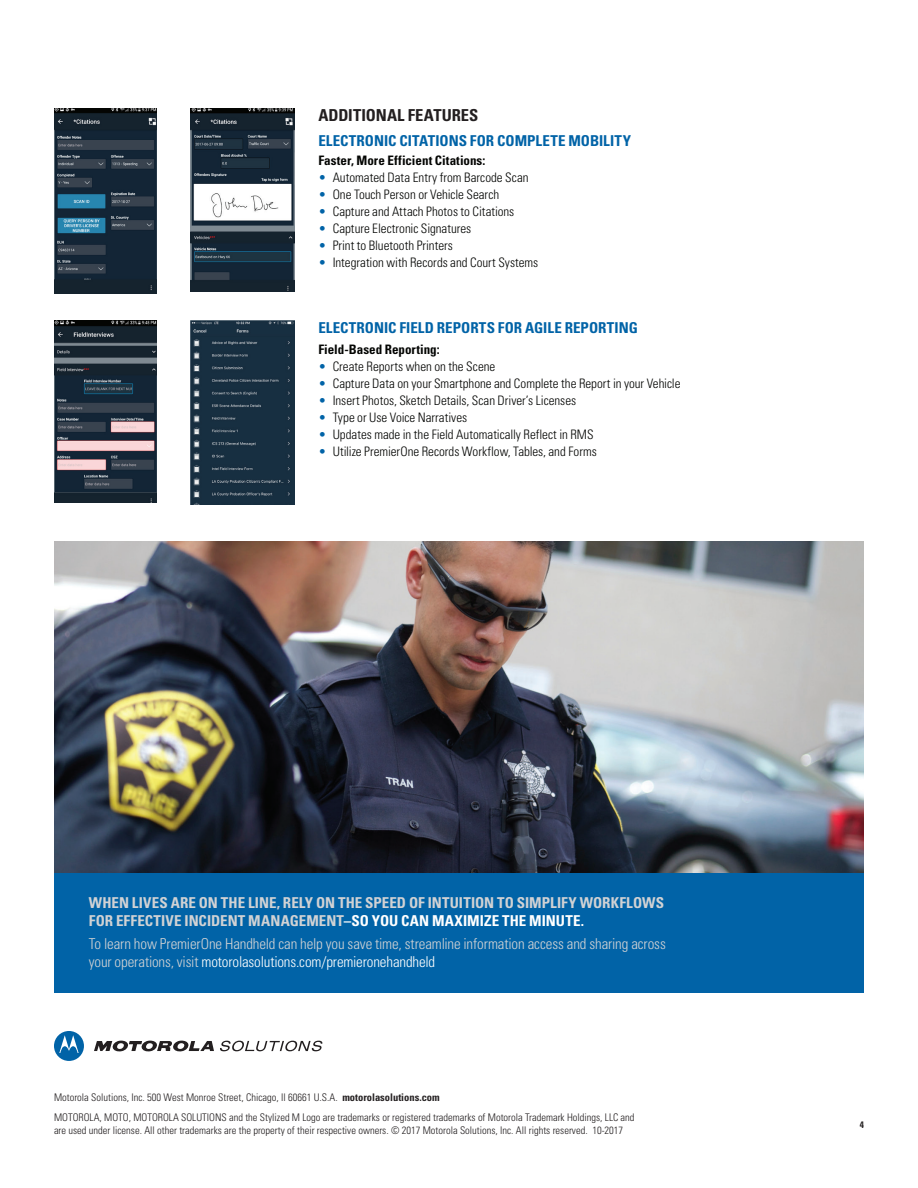
<style>
.page{position:relative;width:918px;height:1188px;background:#fff}
.page>*{position:absolute;margin:0;border:0;box-sizing:border-box;transform-origin:0 0}
.t1{font:700 condensed 16.5px "Univers";letter-spacing:.005em;color:#231f20}
.t2{font:300 condensed 15px/18px "Univers";letter-spacing:-.01em;color:#d1d2d4}
.t3{font:700 condensed 15px/18px "Univers";letter-spacing:.005em;color:#d1d2d4}
.t4{font:700 condensed 15px "Univers";color:#0163a7}
.t5{font:300 condensed 13.05px "Univers";color:#040503}
.t6{font:700 condensed 13.05px "Univers";color:#040503}
.t7{font:300 condensed 10.5px/19.8px "Univers";color:#231f20}
.t8{font:700 condensed 9.3px "Univers";color:#231f20}
.s1{color:#0163a7}
.s2{color:#fff}
.s3{font-weight:700}
</style>
<div class="page">
<img style="left:54px;top:541px;width:810px;height:333px">
<div style="left:54px;top:874px;width:810px;height:119px;background:#0163a7"></div>
<svg style="left:94px;top:1041px;width:120px;height:11px"></svg>
<svg style="left:54px;top:1031px;width:30px;height:30px"></svg>
<svg style="left:220px;top:1041px;width:102px;height:10px"></svg>
<img style="left:190px;top:108px;width:104px;height:183px">
<img style="left:54px;top:108px;width:103px;height:185px">
<img style="left:190px;top:321px;width:104px;height:184px">
<img style="left:54px;top:321px;width:103px;height:182px">
<p class="t1" style="left:318px;top:105px;width:162px">ADDITIONAL FEATURES</p>
<p class="t4" style="left:318px;top:131px;width:314px">ELECTRONIC CITATIONS FOR COMPLETE MOBILITY</p>
<p class="t6" style="left:318px;top:153px;width:169px">Faster, More Efficient Citations:</p>
<p class="t5" style="left:318px;top:170px;width:212px"><span class="s1">•</span> Automated Data Entry from Barcode Scan</p>
<p class="t5" style="left:318px;top:187px;width:182px"><span class="s1">•</span> One Touch Person or Vehicle Search</p>
<p class="t5" style="left:318px;top:204px;width:198px"><span class="s1">•</span> Capture and Attach Photos to Citations</p>
<p class="t5" style="left:318px;top:221px;width:154px"><span class="s1">•</span> Capture Electronic Signatures</p>
<p class="t5" style="left:318px;top:238px;width:136px"><span class="s1">•</span> Print to Bluetooth Printers</p>
<p class="t5" style="left:318px;top:255px;width:222px"><span class="s1">•</span> Integration with Records and Court Systems</p>
<p class="t4" style="left:318px;top:318px;width:321px">ELECTRONIC FIELD REPORTS FOR AGILE REPORTING</p>
<p class="t6" style="left:318px;top:341px;width:123px">Field-Based Reporting:</p>
<p class="t5" style="left:318px;top:359px;width:178px"><span class="s1">•</span> Create Reports when on the Scene</p>
<p class="t5" style="left:318px;top:375px;width:364px"><span class="s1">•</span> Capture Data on your Smartphone and Complete the Report in your Vehicle</p>
<p class="t5" style="left:318px;top:392px;width:259px"><span class="s1">•</span> Insert Photos, Sketch Details, Scan Driver’s Licenses</p>
<p class="t5" style="left:318px;top:409px;width:150px"><span class="s1">•</span> Type or Use Voice Narratives</p>
<p class="t5" style="left:318px;top:426px;width:277px"><span class="s1">•</span> Updates made in the Field Automatically Reflect in RMS</p>
<p class="t5" style="left:318px;top:443px;width:280px"><span class="s1">•</span> Utilize PremierOne Records Workflow, Tables, and Forms</p>
<p class="t3" style="left:89px;top:894px;width:577px">WHEN LIVES ARE ON THE LINE, RELY ON THE SPEED OF INTUITION TO SIMPLIFY WORKFLOWS<br>FOR EFFECTIVE INCIDENT MANAGEMENT<span class="s2">–SO YOU CAN MAXIMIZE THE MINUTE.</span></p>
<p class="t2" style="left:89px;top:935px;width:579px">To learn how PremierOne Handheld can help you save time, streamline information access and sharing across your operations, visit <span class="s2">motorolasolutions.com/premieronehandheld</span></p>
<p class="t7" style="left:54px;top:1087px;width:582px">Motorola Solutions, Inc. 500 West Monroe Street, Chicago, Il 60661 U.S.A. <span class="s3">motorolasolutions.com<br></span>MOTOROLA, MOTO, MOTOROLA SOLUTIONS and the Stylized M Logo are trademarks or registered trademarks of Motorola Trademark Holdings, LLC and</p>
<p class="t7" style="left:54px;top:1120px;width:571px">are used under license. All other trademarks are the property of their respective owners. © 2017 Motorola Solutions, Inc. All rights reserved. 10-2017</p>
<p class="t8" style="left:860px;top:1119px;width:6px">4</p>
</div>
